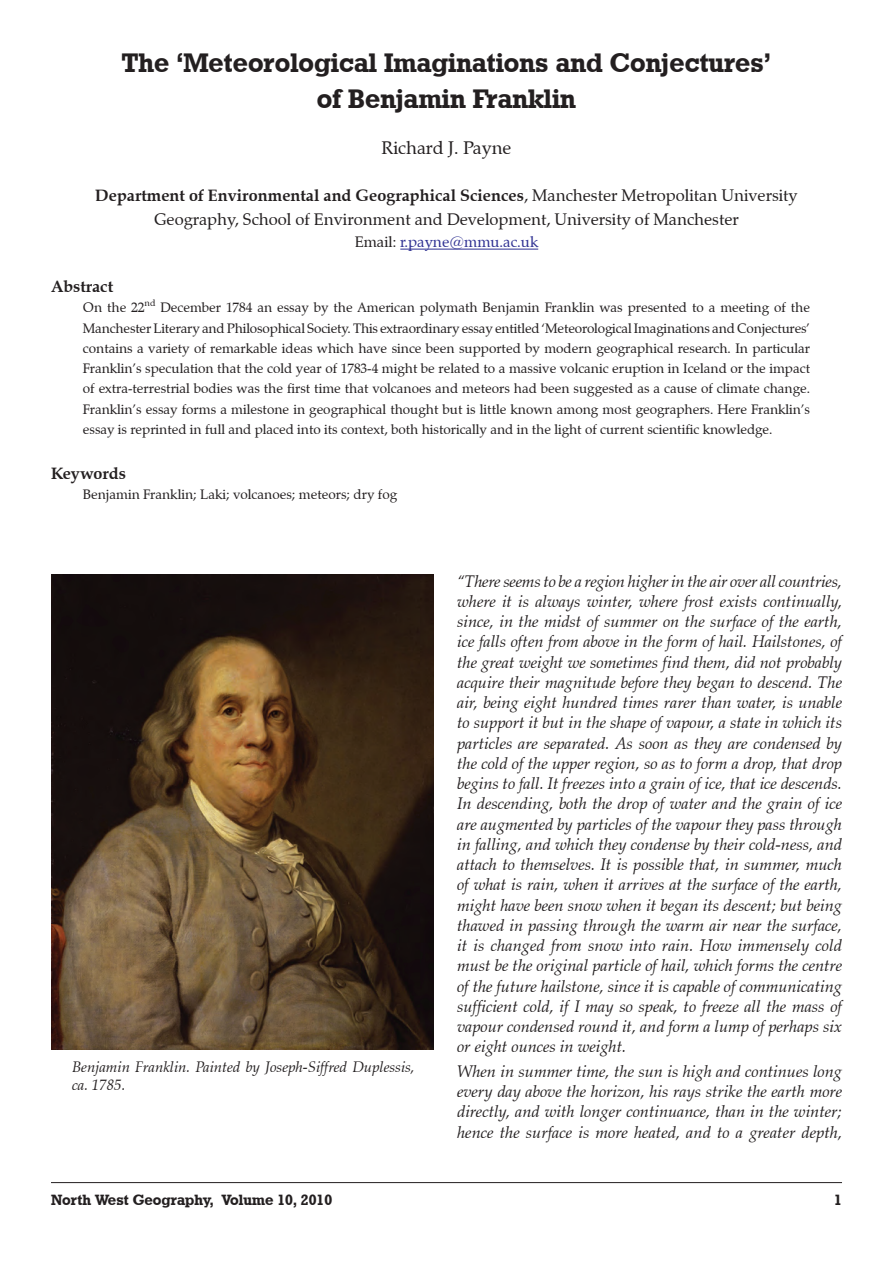
<style>
.page{position:relative;width:893px;height:1263px;background:#fff}
.page>*{position:absolute;margin:0;border:0;box-sizing:border-box;transform-origin:0 0}
.t1{font:27px/36px "Geometric Slab 712 BT Bold A";color:#231f20;text-align:center}
.t2{font:18px "Zapf Calligraphic 801 BT";color:#231f20}
.t3{font:italic 16.5px/20.2px "Zapf Calligraphic 801 BT";color:#231f20;text-align:justify}
.t4{font:16.5px/24px "Zapf Calligraphic 801 BT";color:#231f20;text-align:center}
.t5{font:700 16.5px "Zapf Calligraphic 801 BT";color:#231f20}
.t6{font:italic 15px/18.8px "Zapf Calligraphic 801 BT";color:#231f20}
.t7{font:15px "Geometric Slab 712 BT Bold A";color:#231f20}
.t8{font:15px "Zapf Calligraphic 801 BT";color:#2e3092}
.t9{font:13.5px/20.2px "Zapf Calligraphic 801 BT";color:#231f20;text-align:justify}
.t10{font:9px "Zapf Calligraphic 801 BT";color:#231f20}
.s1{font-weight:700}
.s2{color:#231f20}
</style>
<div class="page">
<hr style="left:51px;top:1182px;width:791px;height:1px;background:#231f20">
<hr style="left:400px;top:249px;width:138px;height:1px;background:#2e3092">
<img style="left:51px;top:574px;width:383px;height:476px">
<h1 class="t1" style="left:122px;top:44px;width:650px">The ‘Meteorological Imaginations and Conjectures’ of Benjamin Franklin</h1>
<p class="t2" style="left:382px;top:137px;width:131px">Richard J. Payne</p>
<p class="t4" style="left:95px;top:183px;width:704px"><span class="s1">Department of Environmental and Geographical Sciences</span>, Manchester Metropolitan University<br>Geography, School of Environment and Development, University of Manchester</p>
<p class="t8" style="left:355px;top:233px;width:185px"><span class="s2">Email:</span> r.payne@mmu.ac.uk</p>
<p class="t5" style="left:51px;top:276px;width:64px">Abstract</p>
<p class="t9" style="left:83px;top:298px;width:63px">On the 22</p>
<p class="t10" style="left:145px;top:297px;width:12px">nd</p>
<p class="t9" style="left:83px;top:298px;width:729px;text-indent:78px">December 1784 an essay by the American polymath Benjamin Franklin was presented to a meeting of the Manchester Literary and Philosophical Society. This extraordinary essay entitled ‘Meteorological Imaginations and Conjectures’ contains a variety of remarkable ideas which have since been supported by modern geographical research. In particular Franklin’s speculation that the cold year of 1783-4 might be related to a massive volcanic eruption in Iceland or the impact of extra-terrestrial bodies was the first time that volcanoes and meteors had been suggested as a cause of climate change.<br>Franklin’s essay forms a milestone in geographical thought but is little known among most geographers. Here Franklin’s essay is reprinted in full and placed into its context, both historically and in the light of current scientific knowledge.</p>
<p class="t5" style="left:51px;top:463px;width:77px">Keywords</p>
<p class="t9" style="left:83px;top:484px;width:316px">Benjamin Franklin; Laki; volcanoes; meteors; dry fog</p>
<p class="t6" style="left:72px;top:1057px;width:344px">Benjamin Franklin. Painted by Joseph-Siffred Duplessis, ca. 1785.</p>
<p class="t3" style="left:457px;top:571px;width:386px">“There seems to be a region higher in the air over all countries, where it is always winter, where frost exists continually, since, in the midst of summer on the surface of the earth, ice falls often from above in the form of hail. Hailstones, of the great weight we sometimes find them, did not probably acquire their magnitude before they began to descend. The air, being eight hundred times rarer than water, is unable to support it but in the shape of vapour, a state in which its particles are separated. As soon as they are condensed by the cold of the upper region, so as to form a drop, that drop begins to fall. It freezes into a grain of ice, that ice descends.<br>In descending, both the drop of water and the grain of ice are augmented by particles of the vapour they pass through in falling, and which they condense by their cold-ness, and attach to themselves. It is possible that, in summer, much of what is rain, when it arrives at the surface of the earth, might have been snow when it began its descent; but being thawed in passing through the warm air near the surface, it is changed from snow into rain. How immensely cold must be the original particle of hail, which forms the centre of the future hailstone, since it is capable of communicating sufficient cold, if I may so speak, to freeze all the mass of vapour condensed round it, and form a lump of perhaps six or eight ounces in weight.</p>
<p class="t3" style="left:457px;top:1061px;width:386px">When in summer time, the sun is high and continues long every day above the horizon, his rays strike the earth more directly, and with longer continuance, than in the winter; hence the surface is more heated, and to a greater depth,</p>
<p class="t7" style="left:51px;top:1191px;width:283px">North West Geography, Volume 10, 2010</p>
<p class="t7" style="left:834px;top:1191px;width:9px">1</p>
</div>
